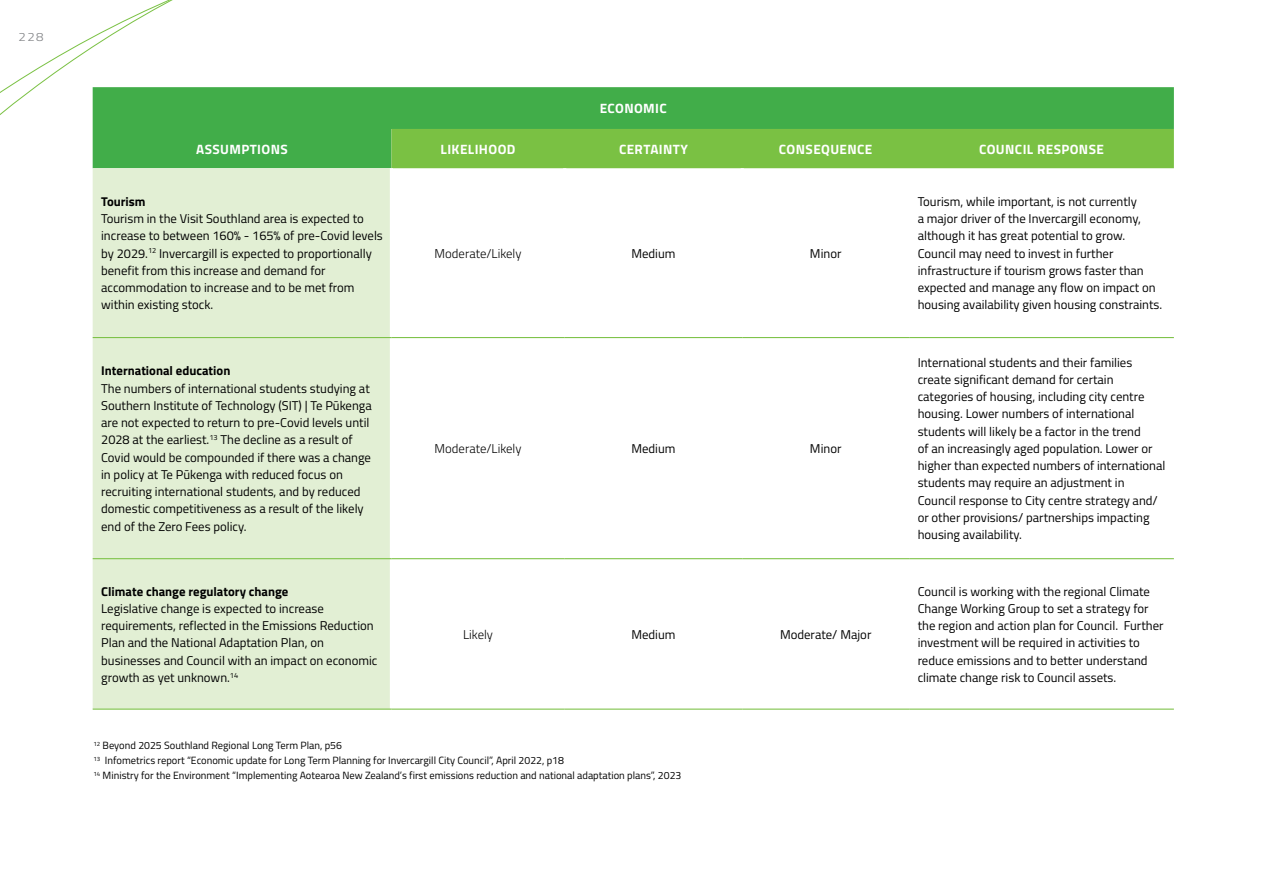
<style>
.page{position:relative;width:1263px;height:893px;background:#fff}
.page>*{position:absolute;margin:0;border:0;box-sizing:border-box;transform-origin:0 0}
.t1{font:700 13.5px "Titillium";letter-spacing:.03em;color:#fff}
.t2{font:12.75px/17.2px "Titillium";color:#000}
.t3{font:700 12.75px "Titillium";color:#000}
.t4{font:300 12.75px "Titillium";color:#000}
.t5{font:300 12px "Titillium";color:#808285;scale:1.1 1}
.t6{font:10.5px/15px "Titillium";color:#000}
</style>
<div class="page">
<svg style="left:0;top:0;width:644px;height:195px"></svg>
<div style="left:93px;top:87px;width:1081px;height:81px;background:#41ad49"></div>
<div style="left:391px;top:129px;width:783px;height:39px;background:#7ac143"></div>
<div style="left:93px;top:168px;width:297px;height:541px;background:#e2efd4"></div>
<hr style="left:390px;top:168px;width:3px;height:169px;background:#fff">
<hr style="left:563px;top:168px;width:3px;height:169px;background:#fff">
<hr style="left:93px;top:337px;width:298px;height:1px;background:#7ac143">
<hr style="left:391px;top:337px;width:174px;height:1px;background:#7ac143">
<hr style="left:565px;top:337px;width:177px;height:1px;background:#7ac143">
<hr style="left:742px;top:337px;width:167px;height:1px;background:#7ac143">
<hr style="left:909px;top:337px;width:265px;height:1px;background:#7ac143">
<hr style="left:93px;top:558px;width:298px;height:1px;background:#7ac143">
<hr style="left:391px;top:558px;width:174px;height:1px;background:#7ac143">
<hr style="left:565px;top:558px;width:177px;height:1px;background:#7ac143">
<hr style="left:742px;top:558px;width:167px;height:1px;background:#7ac143">
<hr style="left:909px;top:558px;width:265px;height:1px;background:#7ac143">
<hr style="left:93px;top:709px;width:298px;height:1px;background:#7ac143">
<hr style="left:391px;top:709px;width:174px;height:1px;background:#7ac143">
<hr style="left:565px;top:709px;width:177px;height:1px;background:#7ac143">
<hr style="left:742px;top:709px;width:167px;height:1px;background:#7ac143">
<hr style="left:909px;top:709px;width:265px;height:1px;background:#7ac143">
<p class="t5" style="left:19px;top:28px;width:24px">228</p>
<p class="t1" style="left:600px;top:98px;width:69px">ECONOMIC</p>
<p class="t1" style="left:196px;top:139px;width:93px">ASSUMPTIONS</p>
<p class="t1" style="left:441px;top:139px;width:76px">LIKELIHOOD</p>
<p class="t1" style="left:619px;top:139px;width:70px">CERTAINTY</p>
<p class="t1" style="left:779px;top:139px;width:95px">CONSEQUENCE</p>
<p class="t1" style="left:979px;top:139px;width:126px">COUNCIL RESPONSE</p>
<p class="t3" style="left:101px;top:192px;width:46px">Tourism</p>
<p class="t2" style="left:101px;top:209px;width:283px">Tourism in the Visit Southland area is expected to increase to between 160% - 165% of pre-Covid levels by 2029.<sup>12</sup> Invercargill is expected to proportionally benefit from this increase and demand for accommodation to increase and to be met from within existing stock.</p>
<p class="t3" style="left:101px;top:361px;width:131px">International education</p>
<p class="t2" style="left:101px;top:379px;width:272px">The numbers of international students studying at Southern Institute of Technology (SIT) | Te Pūkenga are not expected to return to pre-Covid levels until 2028 at the earliest.<sup>13</sup> The decline as a result of Covid would be compounded if there was a change in policy at Te Pūkenga with reduced focus on recruiting international students, and by reduced domestic competitiveness as a result of the likely end of the Zero Fees policy.</p>
<p class="t3" style="left:101px;top:581px;width:189px">Climate change regulatory change</p>
<p class="t2" style="left:101px;top:599px;width:278px">Legislative change is expected to increase requirements, reflected in the Emissions Reduction Plan and the National Adaptation Plan, on businesses and Council with an impact on economic growth as yet unknown.<sup>14</sup></p>
<p class="t4" style="left:435px;top:244px;width:88px">Moderate/Likely</p>
<p class="t2" style="left:631px;top:244px;width:46px">Medium</p>
<p class="t2" style="left:810px;top:244px;width:33px">Minor</p>
<p class="t4" style="left:435px;top:439px;width:88px">Moderate/Likely</p>
<p class="t2" style="left:631px;top:439px;width:46px">Medium</p>
<p class="t2" style="left:810px;top:439px;width:33px">Minor</p>
<p class="t4" style="left:463px;top:625px;width:31px">Likely</p>
<p class="t2" style="left:631px;top:625px;width:46px">Medium</p>
<p class="t2" style="left:780px;top:625px;width:93px">Moderate/ Major</p>
<p class="t6" style="left:93px;top:737px;width:589px"><sup>12</sup> Beyond 2025 Southland Regional Long Term Plan, p56<br><sup>13</sup> Infometrics report “Economic update for Long Term Planning for Invercargill City Council”, April 2022, p18<br><sup>14</sup> Ministry for the Environment “Implementing Aotearoa New Zealand’s first emissions reduction and national adaptation plans”, 2023</p>
<p class="t2" style="left:918px;top:192px;width:246px">Tourism, while important, is not currently<br>a major driver of the Invercargill economy, although it has great potential to grow.<br>Council may need to invest in further infrastructure if tourism grows faster than expected and manage any flow on impact on housing availability given housing constraints.</p>
<p class="t2" style="left:918px;top:353px;width:249px">International students and their families create significant demand for certain categories of housing, including city centre housing. Lower numbers of international students will likely be a factor in the trend<br>of an increasingly aged population. Lower or higher than expected numbers of international students may require an adjustment in Council response to City centre strategy and/ or other provisions/ partnerships impacting housing availability.</p>
<p class="t2" style="left:918px;top:582px;width:247px">Council is working with the regional Climate Change Working Group to set a strategy for the region and action plan for Council. Further investment will be required in activities to reduce emissions and to better understand climate change risk to Council assets.</p>
</div>
